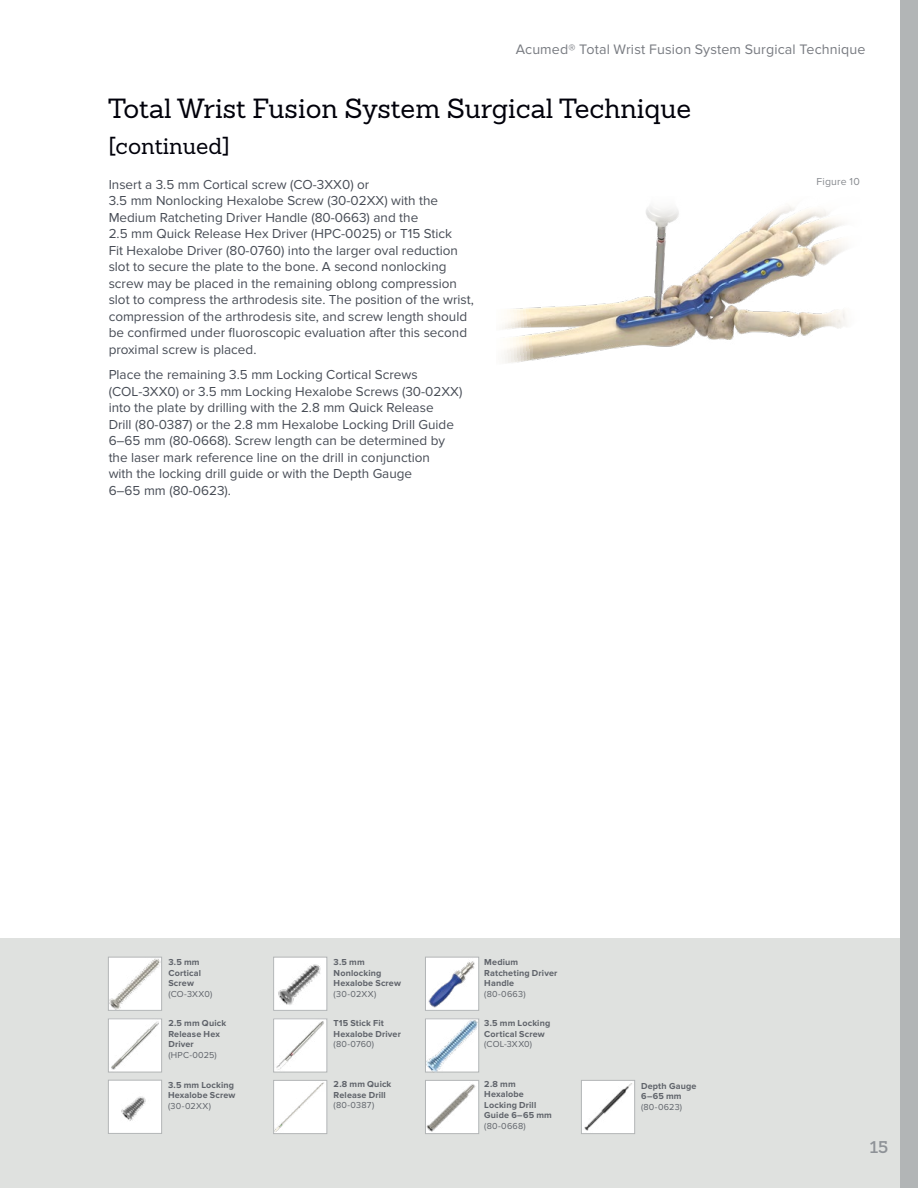
<style>
.page{position:relative;width:918px;height:1188px;background:#fff}
.page>*{position:absolute;margin:0;border:0;box-sizing:border-box;transform-origin:0 0}
.t1{font:27px "Sanchez Slab";color:#00000a}
.t2{font:22.5px "Sanchez Slab";color:#00000a}
.t3{font:600 16.5px "Sanchez Slab";color:#8e9297}
.t4{font:14.25px "Proxima Nova";letter-spacing:.01em;color:#787b81}
.t5{font:13.5px/16.5px "Proxima Nova";color:#474c55}
.t6{font:10.5px "Proxima Nova";letter-spacing:.02em;color:#878a8f}
.t7{font:700 9px/10.5px "Proxima Nova";letter-spacing:.015em;color:#5f636a}
.t8{font:9px "Proxima Nova";letter-spacing:.025em;color:#5f636a}
</style>
<div class="page">
<div style="left:1px;top:938px;width:917px;height:250px;background:#dfe1df"></div>
<div style="left:900px;top:0;width:18px;height:1188px;background:#b2b5b6"></div>
<img style="left:110px;top:1082px;width:50px;height:50px">
<div style="left:108px;top:1080px;width:54px;height:54px;border:1px solid #b2b5b6"></div>
<img style="left:502px;top:230px;width:345px;height:133px">
<img style="left:275px;top:1020px;width:50px;height:50px">
<div style="left:273px;top:1018px;width:54px;height:54px;border:1px solid #b2b5b6"></div>
<img style="left:275px;top:959px;width:50px;height:50px">
<div style="left:273px;top:957px;width:54px;height:54px;border:1px solid #b2b5b6"></div>
<img style="left:427px;top:1082px;width:50px;height:50px">
<div style="left:425px;top:1080px;width:54px;height:54px;border:1px solid #b2b5b6"></div>
<img style="left:583px;top:1082px;width:50px;height:50px">
<div style="left:581px;top:1080px;width:54px;height:54px;border:1px solid #b2b5b6"></div>
<img style="left:275px;top:1082px;width:50px;height:50px">
<div style="left:273px;top:1080px;width:54px;height:54px;border:1px solid #b2b5b6"></div>
<img style="left:427px;top:959px;width:50px;height:50px">
<div style="left:425px;top:957px;width:54px;height:54px;border:1px solid #b2b5b6"></div>
<img style="left:110px;top:959px;width:50px;height:50px">
<div style="left:108px;top:957px;width:54px;height:54px;border:1px solid #b2b5b6"></div>
<img style="left:110px;top:1020px;width:50px;height:50px">
<div style="left:108px;top:1018px;width:54px;height:54px;border:1px solid #b2b5b6"></div>
<img style="left:427px;top:1020px;width:50px;height:50px">
<div style="left:425px;top:1018px;width:54px;height:54px;border:1px solid #b2b5b6"></div>
<svg style="left:646px;top:206px;width:198px;height:24px"></svg>
<p class="t4" style="left:516px;top:41px;width:351px">Acumed® Total Wrist Fusion System Surgical Technique</p>
<h1 class="t1" style="left:108px;top:91px;width:585px">Total Wrist Fusion System Surgical Technique</h1>
<h2 class="t2" style="left:108px;top:131px;width:124px">[continued]</h2>
<p class="t5" style="left:109px;top:176px;width:367px">Insert a 3.5 mm Cortical screw (CO-3XX0) or<br>3.5 mm Nonlocking Hexalobe Screw (30-02XX) with the Medium Ratcheting Driver Handle (80-0663) and the<br>2.5 mm Quick Release Hex Driver (HPC-0025) or T15 Stick<br>Fit Hexalobe Driver (80-0760) into the larger oval reduction slot to secure the plate to the bone. A second nonlocking screw may be placed in the remaining oblong compression slot to compress the arthrodesis site. The position of the wrist, compression of the arthrodesis site, and screw length should be confirmed under fluoroscopic evaluation after this second proximal screw is placed.</p>
<p class="t5" style="left:109px;top:367px;width:355px">Place the remaining 3.5 mm Locking Cortical Screws (COL-3XX0) or 3.5 mm Locking Hexalobe Screws (30-02XX) into the plate by drilling with the 2.8 mm Quick Release<br>Drill (80-0387) or the 2.8 mm Hexalobe Locking Drill Guide 6–65 mm (80-0668). Screw length can be determined by the laser mark reference line on the drill in conjunction<br>with the locking drill guide or with the Depth Gauge<br>6–65 mm (80-0623).</p>
<p class="t6" style="left:816px;top:176px;width:45px">Figure 10</p>
<p class="t7" style="left:168px;top:957px;width:34px">3.5 mm<br>Cortical<br>Screw</p>
<p class="t8" style="left:168px;top:988px;width:45px">(CO-3XX0)</p>
<p class="t7" style="left:334px;top:957px;width:69px">3.5 mm<br>Nonlocking<br>Hexalobe Screw</p>
<p class="t8" style="left:334px;top:988px;width:44px">(30-02XX)</p>
<p class="t7" style="left:484px;top:957px;width:75px">Medium<br>Ratcheting Driver<br>Handle</p>
<p class="t8" style="left:484px;top:988px;width:43px">(80-0663)</p>
<p class="t7" style="left:168px;top:1018px;width:59px">2.5 mm Quick<br>Release Hex<br>Driver</p>
<p class="t8" style="left:168px;top:1050px;width:50px">(HPC-0025)</p>
<p class="t7" style="left:334px;top:1018px;width:69px">T15 Stick Fit<br>Hexalobe Driver</p>
<p class="t8" style="left:334px;top:1039px;width:42px">(80-0760)</p>
<p class="t7" style="left:484px;top:1018px;width:68px">3.5 mm Locking<br>Cortical Screw</p>
<p class="t8" style="left:484px;top:1039px;width:49px">(COL-3XX0)</p>
<p class="t7" style="left:168px;top:1080px;width:69px">3.5 mm Locking<br>Hexalobe Screw</p>
<p class="t8" style="left:168px;top:1101px;width:44px">(30-02XX)</p>
<p class="t7" style="left:334px;top:1079px;width:59px">2.8 mm Quick<br>Release Drill</p>
<p class="t8" style="left:334px;top:1100px;width:42px">(80-0387)</p>
<p class="t7" style="left:484px;top:1078px;width:69px">2.8 mm<br>Hexalobe<br>Locking Drill<br>Guide 6–65 mm</p>
<p class="t8" style="left:484px;top:1120px;width:43px">(80-0668)</p>
<p class="t7" style="left:641px;top:1081px;width:57px">Depth Gauge<br>6–65 mm</p>
<p class="t8" style="left:641px;top:1102px;width:43px">(80-0623)</p>
<p class="t3" style="left:870px;top:1136px;width:20px">15</p>
</div>
